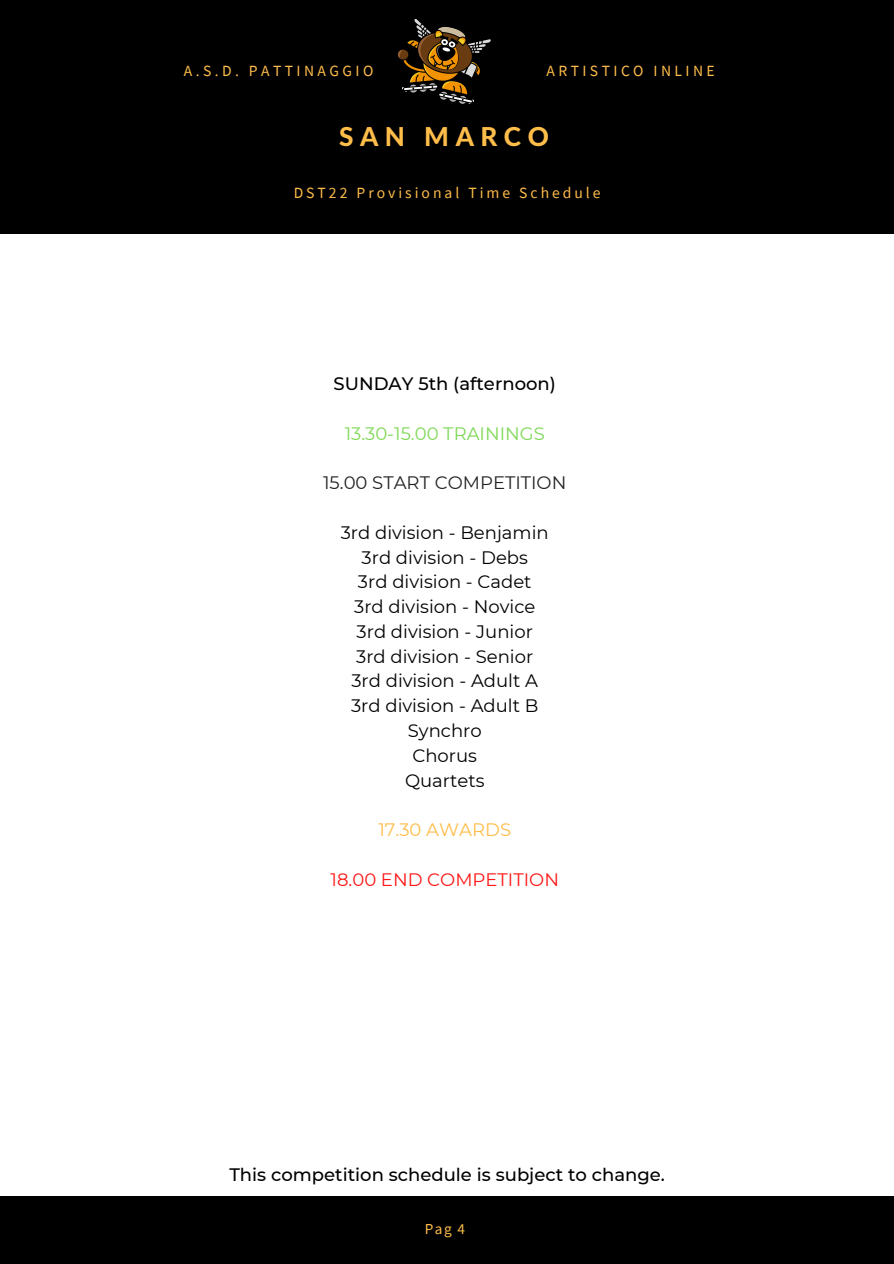
<style>
.page{position:relative;width:894px;height:1264px;background:#fff}
.page>*{position:absolute;margin:0;border:0;box-sizing:border-box;transform-origin:0 0}
.t1{font:800 26.1px "Lato Latin";letter-spacing:.25em;color:#ffbd4a}
.t2{font:18px "Montserrat";color:#000}
.t3{font:500 18px "Montserrat";color:#000}
.t4{font:18px "Montserrat";color:#222}
.t5{font:18px "Montserrat";color:#7ed957}
.t6{font:18px "Montserrat";color:#ff1616}
.t7{font:18px "Montserrat";color:#ffbd4a}
.t8{font:15.6px "Source Sans Pro";letter-spacing:.22em;color:#ffbd4a}
.t9{font:15.6px "Source Sans Pro";letter-spacing:.19em;color:#ffbd4a}
.t10{font:15.3px "Source Sans Pro";color:#ffbd4a}
</style>
<div class="page">
<div style="left:0;top:0;width:893px;height:233px;background:#000"></div>
<img style="left:397px;top:19px;width:94px;height:85px">
<div style="left:0;top:1196px;width:893px;height:67px;background:#000"></div>
<p class="t8" style="left:184px;top:60px;width:191px">A.S.D. PATTINAGGIO</p>
<p class="t8" style="left:546px;top:60px;width:170px">ARTISTICO INLINE</p>
<p class="t1" style="left:339px;top:125px;width:211px">SAN MARCO</p>
<p class="t9" style="left:293px;top:183px;width:308px">DST22 Provisional Time Schedule</p>
<p class="t3" style="left:333px;top:372px;width:224px">SUNDAY 5th (afternoon)</p>
<p class="t5" style="left:344px;top:422px;width:202px">13.30-15.00 TRAININGS</p>
<p class="t4" style="left:323px;top:472px;width:245px">15.00 START COMPETITION</p>
<p class="t2" style="left:341px;top:521px;width:209px">3rd division - Benjamin</p>
<p class="t2" style="left:361px;top:546px;width:168px">3rd division - Debs</p>
<p class="t2" style="left:358px;top:571px;width:175px">3rd division - Cadet</p>
<p class="t2" style="left:354px;top:595px;width:183px">3rd division - Novice</p>
<p class="t2" style="left:356px;top:620px;width:178px">3rd division - Junior</p>
<p class="t2" style="left:356px;top:645px;width:178px">3rd division - Senior</p>
<p class="t2" style="left:351px;top:670px;width:188px">3rd division - Adult A</p>
<p class="t2" style="left:351px;top:694px;width:189px">3rd division - Adult B</p>
<p class="t2" style="left:407px;top:719px;width:75px">Synchro</p>
<p class="t2" style="left:412px;top:744px;width:66px">Chorus</p>
<p class="t2" style="left:405px;top:769px;width:81px">Quartets</p>
<p class="t7" style="left:378px;top:818px;width:134px">17.30 AWARDS</p>
<p class="t6" style="left:330px;top:868px;width:230px">18.00 END COMPETITION</p>
<p class="t3" style="left:229px;top:1163px;width:437px">This competition schedule is subject to change.</p>
<p class="t10" style="left:425px;top:1218px;width:42px">Pag 4</p>
</div>
